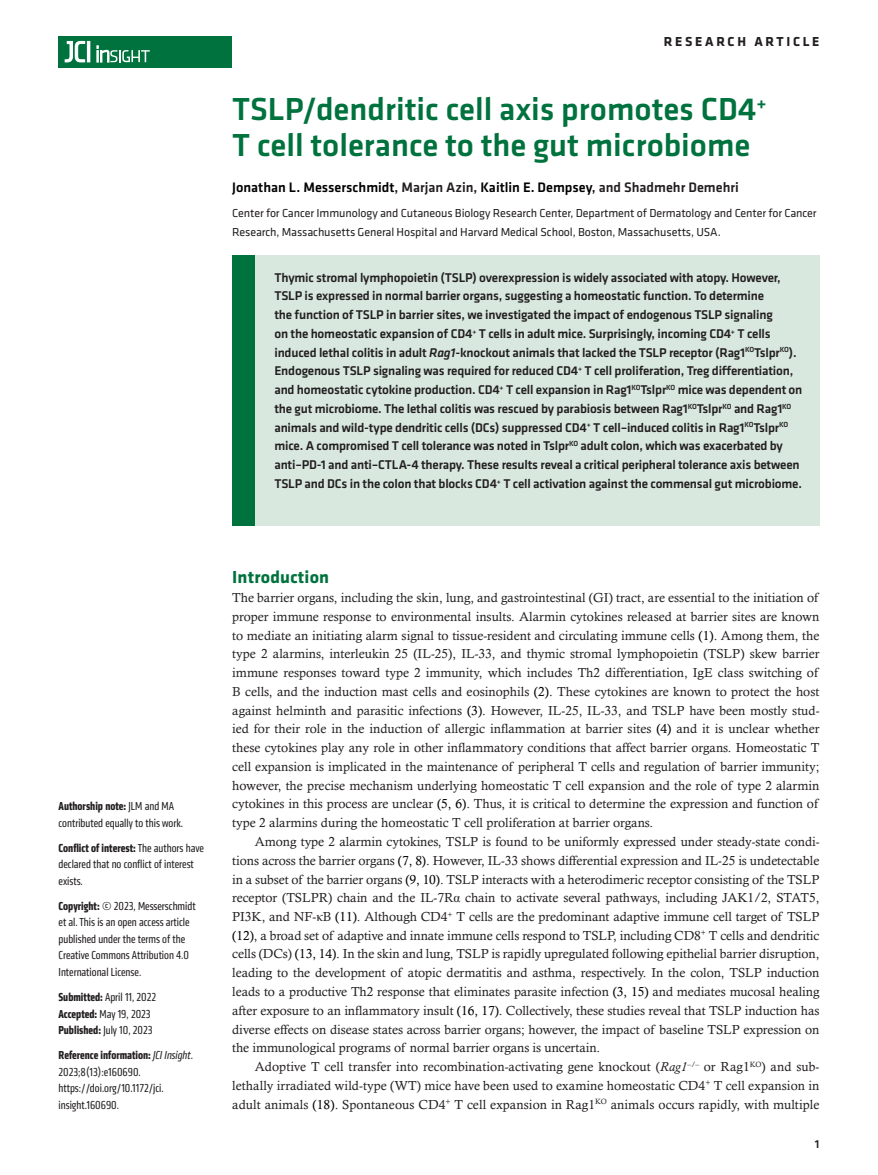
<style>
.page{position:relative;width:878px;height:1175px;background:#fff}
.page>*{position:absolute;margin:0;border:0;box-sizing:border-box;transform-origin:0 0}
.t1{font:500 33px/36px "Klavika Basic";color:#00723e}
.t2{font:700 18px "Klavika";letter-spacing:.01em;color:#00723e}
.t3{font:500 14.25px "Klavika Basic";color:#000}
.t4{font:700 13.5px "Klavika Basic";letter-spacing:.2em;color:#231f20}
.t5{font:13.2px/18.8px "Calisto MT Std";color:#231f20;text-align:justify}
.t6{font:500 13.2px/18.8px "Klavika Basic";letter-spacing:-.015em;color:#231f20}
.t7{font:condensed 12px/16.5px "Klavika";color:#231f20}
.t8{font:12px/19.5px "Klavika";letter-spacing:-.01em;color:#231f20}
.t9{font:500 12px "Klavika Basic";color:#231f20}
.s1{color:#231f20}
.s2{font-style:italic}
.s3{font-weight:700}
.s4{color:#000}
.s5{font-family:"Times New Roman"}
</style>
<div class="page">
<div style="left:59px;top:36px;width:173px;height:31px;background:#00723e"></div>
<hr style="left:87px;top:41px;width:3px;height:21px;background:#fff">
<svg style="left:64px;top:41px;width:21px;height:22px"></svg>
<svg style="left:97px;top:46px;width:53px;height:16px"></svg>
<div style="left:232px;top:255px;width:587px;height:270px;background:#d8e8df"></div>
<div style="left:232px;top:255px;width:22px;height:270px;background:#00723e"></div>
<p class="t4" style="left:663px;top:32px;width:157px">RESEARCH ARTICLE</p>
<h1 class="t1" style="left:232px;top:91px;width:536px">TSLP/dendritic cell axis promotes CD4<sup>+<br></sup>T cell tolerance to the gut microbiome</h1>
<p class="t3" style="left:232px;top:178px;width:508px">Jonathan L. Messerschmidt<span class="s1">, Marjan Azin,</span> Kaitlin E. Dempsey<span class="s1">, and Shadmehr Demehri</span></p>
<p class="t8" style="left:232px;top:202px;width:586px">Center for Cancer Immunology and Cutaneous Biology Research Center, Department of Dermatology and Center for Cancer<br>Research, Massachusetts General Hospital and Harvard Medical School, Boston, Massachusetts, USA.</p>
<p class="t6" style="left:274px;top:267px;width:529px">Thymic stromal lymphopoietin (TSLP) overexpression is widely associated with atopy. However, TSLP is expressed in normal barrier organs, suggesting a homeostatic function. To determine<br>the function of TSLP in barrier sites, we investigated the impact of endogenous TSLP signaling<br>on the homeostatic expansion of CD4<sup>+</sup> T cells in adult mice. Surprisingly, incoming CD4<sup>+</sup> T cells induced lethal colitis in adult <span class="s2">Rag1</span>-knockout animals that lacked the TSLP receptor (Rag1<sup>KO</sup>Tslpr<sup>KO</sup>).<br>Endogenous TSLP signaling was required for reduced CD4<sup>+</sup> T cell proliferation, Treg differentiation, and homeostatic cytokine production. CD4<sup>+</sup> T cell expansion in Rag1<sup>KO</sup>Tslpr<sup>KO</sup> mice was dependent on the gut microbiome. The lethal colitis was rescued by parabiosis between Rag1<sup>KO</sup>Tslpr<sup>KO</sup> and Rag1<sup>KO </sup>animals and wild-type dendritic cells (DCs) suppressed CD4<sup>+</sup> T cell–induced colitis in Rag1<sup>KO</sup>Tslpr<sup>KO </sup>mice. A compromised T cell tolerance was noted in Tslpr<sup>KO</sup> adult colon, which was exacerbated by anti–PD-1 and anti–CTLA-4 therapy. These results reveal a critical peripheral tolerance axis between TSLP and DCs in the colon that blocks CD4<sup>+</sup> T cell activation against the commensal gut microbiome.</p>
<p class="t7" style="left:59px;top:798px;width:126px"><span class="s3">Authorship note:</span> JLM and MA contributed equally to this work.</p>
<p class="t7" style="left:59px;top:839px;width:147px"><span class="s3">Conflict of interest:</span> The authors have declared that no conflict of interest exists.</p>
<p class="t7" style="left:59px;top:897px;width:139px"><span class="s3">Copyright:</span> © 2023, Messerschmidt et al. This is an open access article published under the terms of the<br>Creative Commons Attribution 4.0<br>International License.</p>
<p class="t7" style="left:59px;top:988px;width:99px"><span class="s3">Submitted:</span> April 11, 2022<br><span class="s3">Accepted:</span> May 19, 2023<br><span class="s3">Published:</span> July 10, 2023</p>
<p class="t7" style="left:59px;top:1046px;width:136px"><span class="s3">Reference information:</span> <span class="s2">JCI Insight</span>.<br>2023;8(13):e160690. https://doi.org/10.1172/jci. insight.160690.</p>
<h2 class="t2" style="left:232px;top:564px;width:98px">Introduction</h2>
<p class="t5" style="left:232px;top:588px;width:588px">The barrier organs, including the skin, lung, and gastrointestinal (GI) tract, are essential to the initiation of proper immune response to environmental insults. Alarmin cytokines released at barrier sites are known to mediate an initiating alarm signal to tissue-resident and circulating immune cells <span class="s4">(1)</span>. Among them, the type 2 alarmins, interleukin 25 (IL-25), IL-33, and thymic stromal lymphopoietin (TSLP) skew barrier immune responses toward type 2 immunity, which includes Th2 differentiation, IgE class switching of B cells, and the induction mast cells and eosinophils <span class="s4">(2)</span>. These cytokines are known to protect the host against helminth and parasitic infections <span class="s4">(3)</span>. However, IL-25, IL-33, and TSLP have been mostly stud&shy;ied for their role in the induction of allergic inflammation at barrier sites <span class="s4">(4)</span> and it is unclear whether these cytokines play any role in other inflammatory conditions that affect barrier organs. Homeostatic T cell expansion is implicated in the maintenance of peripheral T cells and regulation of barrier immunity; however, the precise mechanism underlying homeostatic T cell expansion and the role of type 2 alarmin cytokines in this process are unclear <span class="s4">(5, 6)</span>. Thus, it is critical to determine the expression and function of type 2 alarmins during the homeostatic T cell proliferation at barrier organs.</p>
<p class="t5" style="left:232px;top:832px;width:588px;text-indent:23px">Among type 2 alarmin cytokines, TSLP is found to be uniformly expressed under steady-state condi&shy;tions across the barrier organs <span class="s4">(7, 8)</span>. However, IL-33 shows differential expression and IL-25 is undetectable in a subset of the barrier organs <span class="s4">(9, 10)</span>. TSLP interacts with a heterodimeric receptor consisting of the TSLP receptor (TSLPR) chain and the IL-7R<span class="s5">α</span> chain to activate several pathways, including JAK1/2, STAT5, PI3K, and NF-<span class="s5">κ</span>B <span class="s4">(11)</span>. Although CD4<sup>+</sup> T cells are the predominant adaptive immune cell target of TSLP <span class="s4">(12)</span>, a broad set of adaptive and innate immune cells respond to TSLP, including CD8<sup>+</sup> T cells and dendritic cells (DCs) <span class="s4">(13, 14)</span>. In the skin and lung, TSLP is rapidly upregulated following epithelial barrier disruption, leading to the development of atopic dermatitis and asthma, respectively. In the colon, TSLP induction leads to a productive Th2 response that eliminates parasite infection <span class="s4">(3, 15)</span> and mediates mucosal healing after exposure to an inflammatory insult <span class="s4">(16, 17)</span>. Collectively, these studies reveal that TSLP induction has diverse effects on disease states across barrier organs; however, the impact of baseline TSLP expression on the immunological programs of normal barrier organs is uncertain.</p>
<p class="t5" style="left:232px;top:1057px;width:588px;text-indent:23px">Adoptive T cell transfer into recombination-activating gene knockout (<span class="s2">Rag1</span><sup>–/–</sup> or Rag1<sup>KO</sup>) and sub&shy;lethally irradiated wild-type (WT) mice have been used to examine homeostatic CD4<sup>+</sup> T cell expansion in adult animals <span class="s4">(18)</span>. Spontaneous CD4<sup>+</sup> T cell expansion in Rag1<sup>KO</sup> animals occurs rapidly, with multiple</p>
<p class="t9" style="left:814px;top:1135px;width:6px">1</p>
</div>
